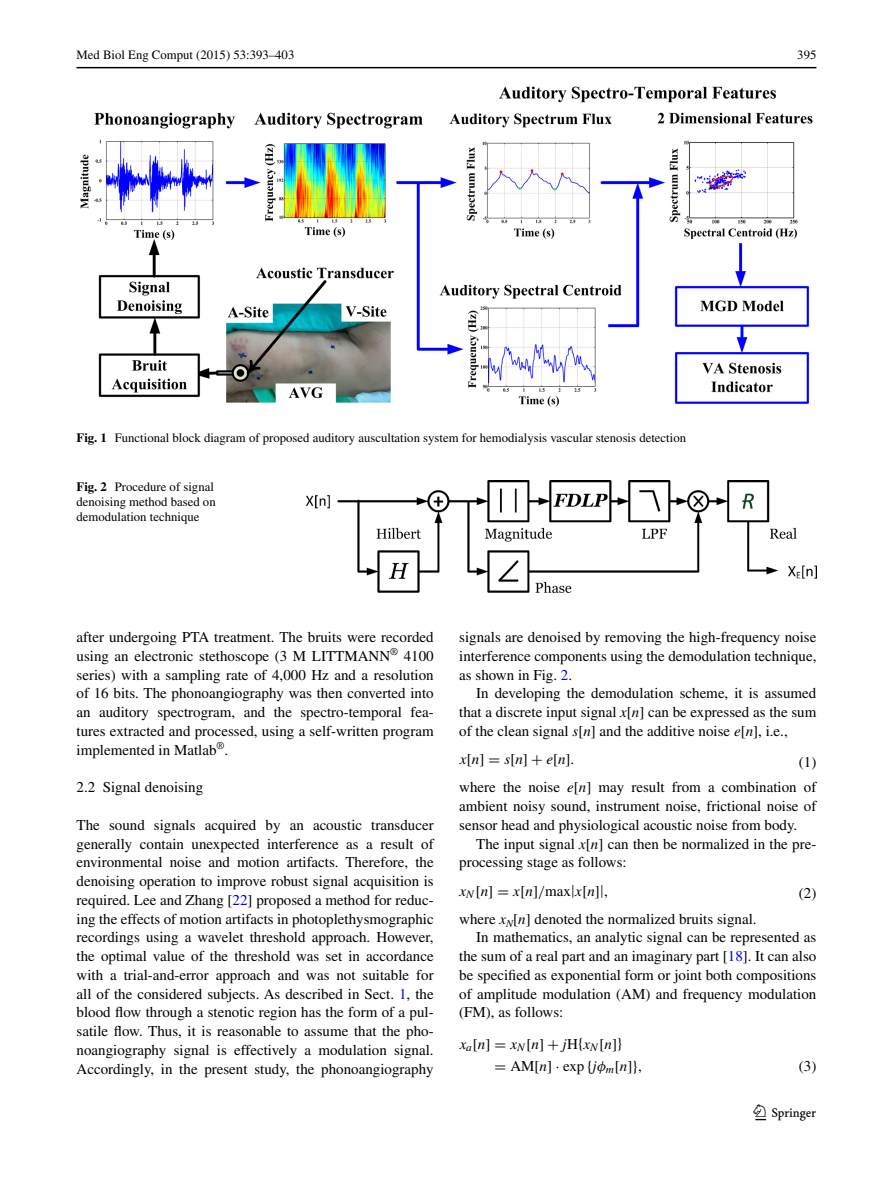
<style>
.page{position:relative;width:893px;height:1187px;background:#fff}
.page>*{position:absolute;margin:0;border:0;box-sizing:border-box;transform-origin:0 0}
.t1{font:22.5px "Springnew";color:#000}
.t2{font:15px/18.8px "Times";color:#000;text-align:justify}
.t3{font:15px/22.4px "MTSYN";color:#000}
.t4{font:12.75px/15px "Times";color:#000}
.s1{font-weight:700}
.s2{color:#00f}
.s3{font-style:italic}
.s4{font-family:"Times";font-style:italic}
.s5{font-family:"Times"}
.s6{font-family:"MTMI"}
</style>
<div class="page">
<hr style="left:77px;top:67px;width:739px;height:1px;background:#000">
<img style="left:81px;top:87px;width:731px;height:319px">
<img style="left:306px;top:480px;width:510px;height:113px">
<p class="t4" style="left:77px;top:48px;width:219px">Med Biol Eng Comput (2015) 53:393–403</p>
<p class="t4" style="left:797px;top:48px;width:21px">395</p>
<p class="t4" style="left:77px;top:430px;width:611px"><span class="s1">Fig. 1</span> Functional block diagram of proposed auditory auscultation system for hemodialysis vascular stenosis detection</p>
<p class="t4" style="left:77px;top:478px;width:141px"><span class="s1">Fig. 2</span> Procedure of signal denoising method based on demodulation technique</p>
<p class="t2" style="left:77px;top:627px;width:359px">after undergoing PTA treatment. The bruits were recorded using an electronic stethoscope (3 M LITTMANN<sup>®</sup> 4100 series) with a sampling rate of 4,000 Hz and a resolution of 16 bits. The phonoangiography was then converted into an auditory spectrogram, and the spectro-temporal fea&shy;tures extracted and processed, using a self-written program implemented in Matlab<sup>®</sup>.</p>
<p class="t2" style="left:77px;top:777px;width:128px">2.2 Signal denoising</p>
<p class="t2" style="left:77px;top:815px;width:359px">The sound signals acquired by an acoustic transducer generally contain unexpected interference as a result of environmental noise and motion artifacts. Therefore, the denoising operation to improve robust signal acquisition is required. Lee and Zhang [<span class="s2">22</span>] proposed a method for reduc&shy;ing the effects of motion artifacts in photoplethysmographic recordings using a wavelet threshold approach. However, the optimal value of the threshold was set in accordance with a trial-and-error approach and was not suitable for all of the considered subjects. As described in Sect. <span class="s2">1</span>, the blood flow through a stenotic region has the form of a pul&shy;satile flow. Thus, it is reasonable to assume that the pho&shy;noangiography signal is effectively a modulation signal.<br>Accordingly, in the present study, the phonoangiography</p>
<p class="t2" style="left:459px;top:627px;width:359px">signals are denoised by removing the high-frequency noise interference components using the demodulation technique, as shown in Fig. <span class="s2">2</span>.</p>
<p class="t2" style="left:459px;top:684px;width:359px;text-indent:17px">In developing the demodulation scheme, it is assumed that a discrete input signal <span class="s3">x</span>[<span class="s3">n</span>] can be expressed as the sum of the clean signal <span class="s3">s</span>[<span class="s3">n</span>] and the additive noise <span class="s3">e</span>[<span class="s3">n</span>], i.e.,</p>
<p class="t3" style="left:460px;top:748px;width:116px"><span class="s4">x</span>[<span class="s4">n</span>] = <span class="s4">s</span>[<span class="s4">n</span>] + <span class="s4">e</span>[<span class="s4">n</span>]<span class="s5">.</span></p>
<p class="t2" style="left:799px;top:752px;width:19px">(1)</p>
<p class="t2" style="left:459px;top:777px;width:359px">where the noise <span class="s3">e</span>[<span class="s3">n</span>] may result from a combination of ambient noisy sound, instrument noise, frictional noise of sensor head and physiological acoustic noise from body.</p>
<p class="t2" style="left:459px;top:834px;width:359px;text-indent:17px">The input signal <span class="s3">x</span>[<span class="s3">n</span>] can then be normalized in the pre&shy;processing stage as follows:</p>
<p class="t3" style="left:460px;top:879px;width:150px"><span class="s4">x</span><sub>N</sub> [<span class="s4">n</span>] = <span class="s4">x</span>[<span class="s4">n</span>]<span class="s6">/</span><span class="s5">max</span>|<span class="s4">x</span>[<span class="s4">n</span>]|<span class="s5">,</span></p>
<p class="t2" style="left:799px;top:883px;width:19px">(2)</p>
<p class="t2" style="left:459px;top:909px;width:299px">where <span class="s3">x</span><sub>N</sub>[<span class="s3">n</span>] denoted the normalized bruits signal.</p>
<p class="t2" style="left:476px;top:927px;width:342px">In mathematics, an analytic signal can be represented as</p>
<p class="t2" style="left:459px;top:946px;width:359px">the sum of a real part and an imaginary part [<span class="s2">18</span>]. It can also</p>
<p class="t2" style="left:459px;top:965px;width:359px">be specified as exponential form or joint both compositions</p>
<p class="t2" style="left:459px;top:984px;width:359px">of amplitude modulation (AM) and frequency modulation</p>
<p class="t2" style="left:459px;top:1002px;width:106px">(FM), as follows:</p>
<p class="t3" style="left:495px;top:1032px;width:149px;text-indent:-35px"><span class="s4">x</span><sub>a</sub>[<span class="s4">n</span>] = <span class="s4">x</span><sub>N</sub>[<span class="s4">n</span>] + <span class="s4">j</span><span class="s5">H</span>{<span class="s4">x</span><sub>N</sub>[<span class="s4">n</span>]}<br>= <span class="s5">AM</span>[<span class="s4">n</span>] · <span class="s5">exp</span> {<span class="s4">j</span><span class="s6">φ</span><sub>m</sub>[<span class="s4">n</span>]}<span class="s5">,</span></p>
<p class="t2" style="left:799px;top:1056px;width:19px">(3)</p>
<h1 class="t1" style="left:755px;top:1104px;width:62px">1 3</h1>
</div>
